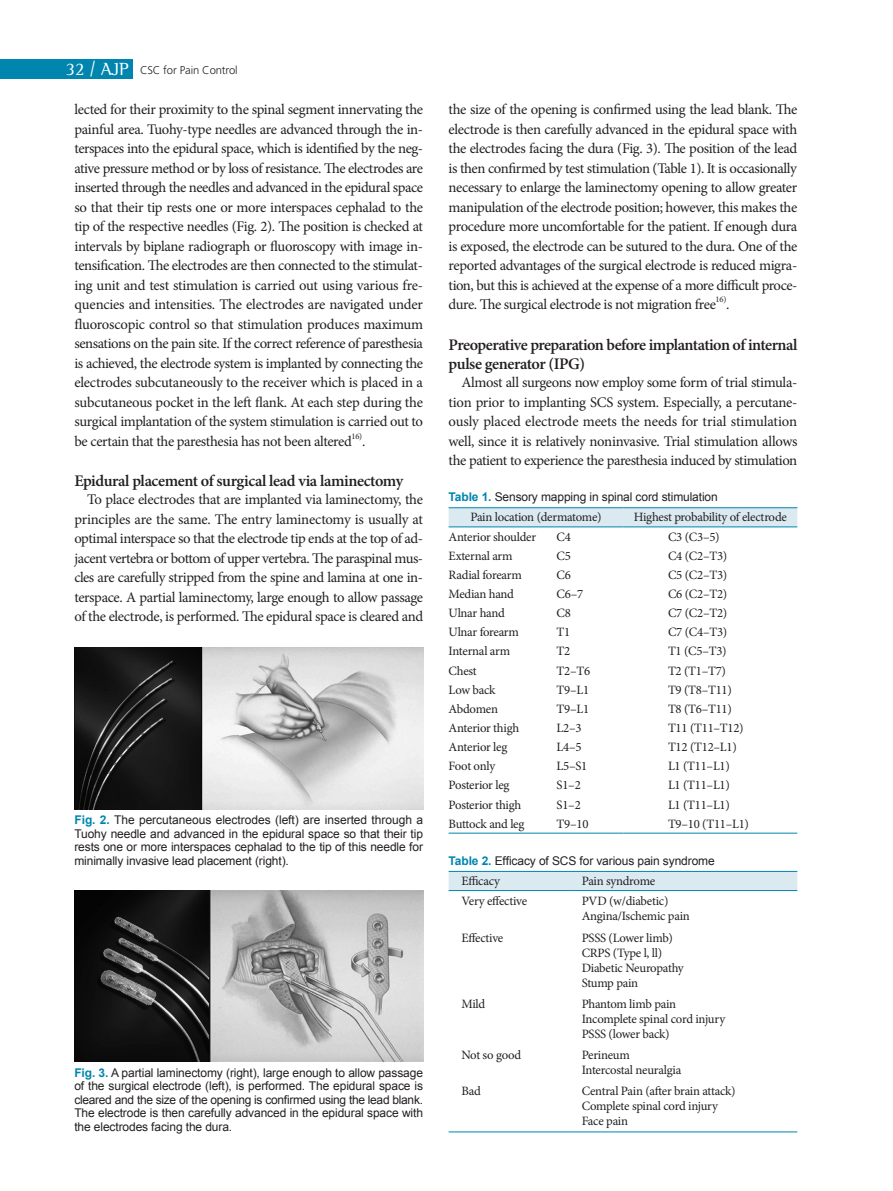
<style>
.page{position:relative;width:893px;height:1191px;background:#fff}
.page>*{position:absolute;margin:0;border:0;box-sizing:border-box;transform-origin:0 0}
.t1{font:18px "Rotis Semi Serif Std";color:#fff}
._1_제목{font:600 16.2px/19.5px "Minion Pro";letter-spacing:-.03em;color:#231f20}
.본문{font:14.7px/19.5px "Minion Pro";letter-spacing:-.03em;color:#231f20;text-align:justify}
.표본문{font:12.75px "Minion Pro";letter-spacing:-.02em;color:#231f20}
.그림제목{font:12px/13.5px "Arial";letter-spacing:-.01em;color:#231f20;text-align:justify}
.표제목{font:12px "Arial";letter-spacing:-.01em;color:#231f20}
.t2{font:300 11.25px "Frutiger LT Std";letter-spacing:-.01em;color:#231f20}
.본문-2{font:8.55px "Minion Pro";color:#231f20}
.s1{font-weight:700;color:#0085ae}
</style>
<div class="page">
<div style="left:0;top:60px;width:133px;height:19px;background:#0085ae"></div>
<img style="left:75px;top:647px;width:348px;height:162px">
<img style="left:75px;top:890px;width:348px;height:171px">
<div style="left:449px;top:508px;width:348px;height:18px;background:#dbe9f1"></div>
<hr style="left:449px;top:526px;width:174px;height:1px;background:#0085ae">
<hr style="left:623px;top:526px;width:174px;height:1px;background:#0085ae">
<hr style="left:449px;top:507px;width:174px;height:1px;background:#0085ae">
<hr style="left:623px;top:507px;width:174px;height:1px;background:#0085ae">
<hr style="left:449px;top:832px;width:174px;height:1px;background:#0085ae">
<hr style="left:623px;top:832px;width:174px;height:1px;background:#0085ae">
<div style="left:449px;top:872px;width:348px;height:18px;background:#dbe9f1"></div>
<hr style="left:449px;top:890px;width:120px;height:1px;background:#0085ae">
<hr style="left:569px;top:890px;width:228px;height:1px;background:#0085ae">
<hr style="left:449px;top:871px;width:120px;height:1px;background:#0085ae">
<hr style="left:569px;top:871px;width:228px;height:1px;background:#0085ae">
<hr style="left:449px;top:1131px;width:120px;height:1px;background:#0085ae">
<hr style="left:569px;top:1131px;width:228px;height:1px;background:#0085ae">
<p class="t1" style="left:66px;top:59px;width:65px">32 / AJP</p>
<p class="t2" style="left:140px;top:63px;width:99px">CSC for Pain Control</p>
<p class="본문" style="left:74px;top:100px;width:350px">lected for their proximity to the spinal segment innervating the painful area. Tuohy-type needles are advanced through the in&shy;terspaces into the epidural space, which is identified by the neg&shy;ative pressure method or by loss of resistance. The electrodes are inserted through the needles and advanced in the epidural space so that their tip rests one or more interspaces cephalad to the tip of the respective needles (Fig. 2). The position is checked at intervals by biplane radiograph or fluoroscopy with image in&shy;tensification. The electrodes are then connected to the stimulat&shy;ing unit and test stimulation is carried out using various fre&shy;quencies and intensities. The electrodes are navigated under fluoroscopic control so that stimulation produces maximum sensations on the pain site. If the correct reference of paresthesia is achieved, the electrode system is implanted by connecting the electrodes subcutaneously to the receiver which is placed in a subcutaneous pocket in the left flank. At each step during the surgical implantation of the system stimulation is carried out to be certain that the paresthesia has not been altered</p>
<p class="본문-2" style="left:351px;top:430px;width:12px">16)</p>
<p class="본문" style="left:362px;top:431px;width:5px">.</p>
<p class="_1_제목" style="left:74px;top:472px;width:330px">Epidural placement of surgical lead via laminectomy</p>
<p class="본문" style="left:74px;top:490px;width:350px;text-indent:13px">To place electrodes that are implanted via laminectomy, the principles are the same. The entry laminectomy is usually at optimal interspace so that the electrode tip ends at the top of ad&shy;jacent vertebra or bottom of upper vertebra. The paraspinal mus&shy;cles are carefully stripped from the spine and lamina at one in&shy;terspace. A partial laminectomy, large enough to allow passage of the electrode, is performed. The epidural space is cleared and</p>
<p class="그림제목" style="left:74px;top:813px;width:350px"><span class="s1">Fig. 2.</span> The percutaneous electrodes (left) are inserted through a Tuohy needle and advanced in the epidural space so that their tip rests one or more interspaces cephalad to the tip of this needle for minimally invasive lead placement (right).</p>
<p class="그림제목" style="left:74px;top:1065px;width:350px"><span class="s1">Fig. 3.</span> A partial laminectomy (right), large enough to allow passage of the surgical electrode (left), is performed. The epidural space is cleared and the size of the opening is confirmed using the lead blank.<br>The electrode is then carefully advanced in the epidural space with the electrodes facing the dura.</p>
<p class="본문" style="left:449px;top:100px;width:350px">the size of the opening is confirmed using the lead blank. The electrode is then carefully advanced in the epidural space with the electrodes facing the dura (Fig. 3). The position of the lead is then confirmed by test stimulation (Table 1). It is occasionally necessary to enlarge the laminectomy opening to allow greater manipulation of the electrode position; however, this makes the procedure more uncomfortable for the patient. If enough dura is exposed, the electrode can be sutured to the dura. One of the reported advantages of the surgical electrode is reduced migra&shy;tion, but this is achieved at the expense of a more difficult proce&shy;dure. The surgical electrode is not migration free</p>
<p class="본문-2" style="left:716px;top:294px;width:12px">16)</p>
<p class="본문" style="left:726px;top:295px;width:5px">.</p>
<p class="_1_제목" style="left:449px;top:335px;width:350px">Preoperative preparation before implantation of internal pulse generator (IPG)</p>
<p class="본문" style="left:449px;top:373px;width:350px;text-indent:13px">Almost all surgeons now employ some form of trial stimula&shy;tion prior to implanting SCS system. Especially, a percutane&shy;ously placed electrode meets the needs for trial stimulation well, since it is relatively noninvasive. Trial stimulation allows the patient to experience the paresthesia induced by stimulation</p>
<p class="표제목" style="left:449px;top:489px;width:271px"><span class="s1">Table 1.</span> Sensory mapping in spinal cord stimulation</p>
<p class="표본문" style="left:470px;top:509px;width:133px">Pain location (dermatome)</p>
<p class="표본문" style="left:634px;top:509px;width:155px">Highest probability of electrode</p>
<p class="표본문" style="left:449px;top:528px;width:89px">Anterior shoulder</p>
<p class="표본문" style="left:557px;top:528px;width:16px">C4</p>
<p class="표본문" style="left:668px;top:528px;width:53px">C3 (C3–5)</p>
<p class="표본문" style="left:449px;top:547px;width:66px">External arm</p>
<p class="표본문" style="left:557px;top:547px;width:16px">C5</p>
<p class="표본문" style="left:668px;top:547px;width:61px">C4 (C2–T3)</p>
<p class="표본문" style="left:449px;top:566px;width:75px">Radial forearm</p>
<p class="표본문" style="left:557px;top:566px;width:16px">C6</p>
<p class="표본문" style="left:668px;top:566px;width:61px">C5 (C2–T3)</p>
<p class="표본문" style="left:449px;top:585px;width:67px">Median hand</p>
<p class="표본문" style="left:557px;top:585px;width:28px">C6–7</p>
<p class="표본문" style="left:668px;top:585px;width:61px">C6 (C2–T2)</p>
<p class="표본문" style="left:449px;top:604px;width:58px">Ulnar hand</p>
<p class="표본문" style="left:557px;top:604px;width:16px">C8</p>
<p class="표본문" style="left:668px;top:604px;width:61px">C7 (C2–T2)</p>
<p class="표본문" style="left:449px;top:623px;width:72px">Ulnar forearm</p>
<p class="표본문" style="left:557px;top:623px;width:15px">T1</p>
<p class="표본문" style="left:668px;top:623px;width:61px">C7 (C4–T3)</p>
<p class="표본문" style="left:449px;top:643px;width:63px">Internal arm</p>
<p class="표본문" style="left:557px;top:643px;width:15px">T2</p>
<p class="표본문" style="left:668px;top:643px;width:60px">T1 (C5–T3)</p>
<p class="표본문" style="left:449px;top:662px;width:30px">Chest</p>
<p class="표본문" style="left:557px;top:662px;width:35px">T2–T6</p>
<p class="표본문" style="left:668px;top:662px;width:60px">T2 (T1–T7)</p>
<p class="표본문" style="left:449px;top:681px;width:48px">Low back</p>
<p class="표본문" style="left:557px;top:681px;width:34px">T9–L1</p>
<p class="표본문" style="left:668px;top:681px;width:65px">T9 (T8–T11)</p>
<p class="표본문" style="left:449px;top:700px;width:51px">Abdomen</p>
<p class="표본문" style="left:557px;top:700px;width:34px">T9–L1</p>
<p class="표본문" style="left:668px;top:700px;width:65px">T8 (T6–T11)</p>
<p class="표본문" style="left:449px;top:719px;width:72px">Anterior thigh</p>
<p class="표본문" style="left:557px;top:719px;width:26px">L2–3</p>
<p class="표본문" style="left:668px;top:719px;width:77px">T11 (T11–T12)</p>
<p class="표본문" style="left:449px;top:738px;width:60px">Anterior leg</p>
<p class="표본문" style="left:557px;top:738px;width:26px">L4–5</p>
<p class="표본문" style="left:668px;top:738px;width:70px">T12 (T12–L1)</p>
<p class="표본문" style="left:449px;top:757px;width:48px">Foot only</p>
<p class="표본문" style="left:557px;top:757px;width:32px">L5–S1</p>
<p class="표본문" style="left:668px;top:757px;width:63px">L1 (T11–L1)</p>
<p class="표본문" style="left:449px;top:777px;width:62px">Posterior leg</p>
<p class="표본문" style="left:557px;top:777px;width:26px">S1–2</p>
<p class="표본문" style="left:668px;top:777px;width:63px">L1 (T11–L1)</p>
<p class="표본문" style="left:449px;top:796px;width:74px">Posterior thigh</p>
<p class="표본문" style="left:557px;top:796px;width:26px">S1–2</p>
<p class="표본문" style="left:668px;top:796px;width:63px">L1 (T11–L1)</p>
<p class="표본문" style="left:449px;top:815px;width:77px">Buttock and leg</p>
<p class="표본문" style="left:557px;top:815px;width:33px">T9–10</p>
<p class="표본문" style="left:668px;top:815px;width:82px">T9–10 (T11–L1)</p>
<p class="표제목" style="left:449px;top:852px;width:268px"><span class="s1">Table 2.</span> Efficacy of SCS for various pain syndrome</p>
<p class="표본문" style="left:461px;top:872px;width:40px">Efficacy</p>
<p class="표본문" style="left:582px;top:872px;width:75px">Pain syndrome</p>
<p class="표본문" style="left:461px;top:892px;width:67px">Very effective</p>
<p class="표본문" style="left:582px;top:892px;width:88px">PVD (w/diabetic)</p>
<p class="표본문" style="left:582px;top:907px;width:110px">Angina/Ischemic pain</p>
<p class="표본문" style="left:461px;top:929px;width:43px">Effective</p>
<p class="표본문" style="left:582px;top:929px;width:93px">PSSS (Lower limb)</p>
<p class="표본문" style="left:582px;top:944px;width:82px">CRPS (Type l, ll)</p>
<p class="표본문" style="left:582px;top:959px;width:104px">Diabetic Neuropathy</p>
<p class="표본문" style="left:582px;top:974px;width:58px">Stump pain</p>
<p class="표본문" style="left:461px;top:995px;width:25px">Mild</p>
<p class="표본문" style="left:582px;top:995px;width:96px">Phantom limb pain</p>
<p class="표본문" style="left:582px;top:1010px;width:145px">Incomplete spinal cord injury</p>
<p class="표본문" style="left:582px;top:1025px;width:89px">PSSS (lower back)</p>
<p class="표본문" style="left:461px;top:1046px;width:61px">Not so good</p>
<p class="표본문" style="left:582px;top:1046px;width:50px">Perineum</p>
<p class="표본문" style="left:582px;top:1061px;width:101px">Intercostal neuralgia</p>
<p class="표본문" style="left:461px;top:1082px;width:21px">Bad</p>
<p class="표본문" style="left:582px;top:1082px;width:155px">Central Pain (after brain attack)</p>
<p class="표본문" style="left:582px;top:1097px;width:138px">Complete spinal cord injury</p>
<p class="표본문" style="left:582px;top:1112px;width:48px">Face pain</p>
</div>
